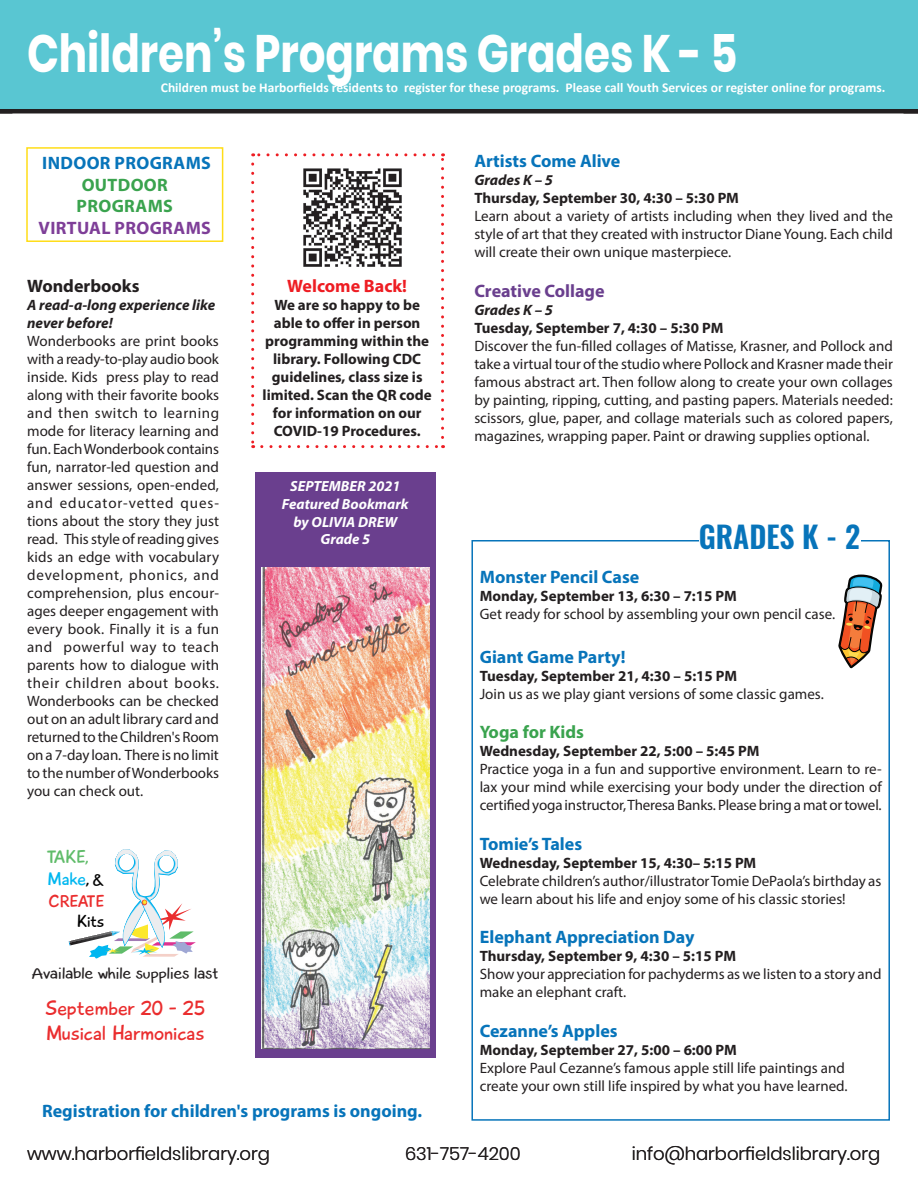
<style>
.page{position:relative;width:918px;height:1188px;background:#fff}
.page>*{position:absolute;margin:0;border:0;box-sizing:border-box;transform-origin:0 0}
.t1{font:700 56.25px "Poppins";color:#fff;scale:.8 1}
.t2{font:700 52.5px "Poppins";color:#fff;scale:.8 1}
.Red_Center_14AcuminP{font:600 30px "Oswald";color:#0774ba}
._7_Title12_GR_Myriad{font:21px "Playtime With Hot Toddies";color:#ea2d2e}
.t3{font:18.6px/22.2px "Playtime With Hot Toddies";color:#60bc6a}
._6_Title12_BLU_Myria{font:700 18px "Myriad Pro";color:#0774ba}
.t4{font:300 18px "Poppins";color:#231f20}
._7_Title12_GR_Myriad-2{font:700 18px "Myriad Pro";color:#0774ba}
._4__Body_Text_tab_My{font:18px "Smart Kid";color:#231f20}
._4__Body_Text_tab_My-2{font:700 18px "Myriad Pro";letter-spacing:.02em;color:#3aa34e}
._7_Title12_GR_Myriad-3{font:700 18px "Myriad Pro";letter-spacing:.02em;color:#7e3e98}
.Purple_Title{font:700 18px "Myriad Pro";color:#6a3f8e}
._4__Body_Text_tab_My-3{font:700 18px "Myriad Pro";letter-spacing:.02em;color:#0774ba}
._4__Body_Text_tab_My-4{font:700 18px "Myriad Pro";color:#ee1d23}
._7_Title12_GR_Myriad-4{font:700 18px "Myriad Pro";color:#3aa34e}
.Title12_blk_Myriad_P{font:700 18px "Myriad Pro";color:#231f20}
.t5{font:17.25px/20.9px "Playtime With Hot Toddies";color:#ea2d2e;text-align:right}
._4__Body_Text_tab_My-5{font:15px/18px "Myriad Pro";color:#231f20;text-align:justify}
.date__bold_10{font:700 15px "Myriad Pro";color:#231f20}
._4__Body_Text_tab_My-6{font:700 15px/18px "Myriad Pro";color:#231f20;text-align:center}
._2_subtitle_Myriad_P{font:italic 700 15px/18px "Myriad Pro";color:#231f20}
.t6{font:italic 700 14.7px "Myriad Pro";color:#fff}
.t7{font:700 13.5px "Calibri";color:#fff}
.s1{color:#00b7f0}
.s2{color:#000}
.s3{font-size:17.25px;color:#000}
</style>
<div class="page">
<div style="left:0;top:0;width:918px;height:109px;background:#59c6d2"></div>
<hr style="left:0;top:109px;width:918px;height:4px;background:#231f20">
<div style="left:471px;top:540px;width:419px;height:581px;border:2px solid #0774ba"></div>
<div style="left:699px;top:516px;width:161px;height:48px;background:#fff"></div>
<div style="left:26px;top:147px;width:197px;height:95px;border:2px solid #ffdd17"></div>
<svg style="left:251px;top:164px;width:3px;height:284px"></svg>
<svg style="left:262px;top:445px;width:182px;height:3px"></svg>
<svg style="left:441px;top:153px;width:3px;height:284px"></svg>
<svg style="left:253px;top:153px;width:181px;height:3px"></svg>
<img style="left:303px;top:168px;width:99px;height:99px">
<div style="left:255px;top:472px;width:181px;height:585px;background:#6a3f8e"></div>
<img style="left:261px;top:568px;width:169px;height:481px">
<img style="left:70px;top:936px;width:19px;height:8px">
<svg style="left:89px;top:849px;width:107px;height:109px"></svg>
<svg style="left:838px;top:574px;width:45px;height:95px"></svg>
<p class="t2" style="left:27px;top:23px;width:890px">Children’s Programs Grades K - 5</p>
<h1 class="t1" style="left:31px;top:20px;width:350px">Grades K - 5</h1>
<p class="t7" style="left:161px;top:78px;width:726px">Children must be Harborfields residents to register for these programs. Please call Youth Services or register online for programs.</p>
<p class="_4__Body_Text_tab_My-3" style="left:42px;top:151px;width:170px">INDOOR PROGRAMS</p>
<p class="_4__Body_Text_tab_My-2" style="left:82px;top:173px;width:88px">OUTDOOR</p>
<p class="_4__Body_Text_tab_My-2" style="left:77px;top:194px;width:98px">PROGRAMS</p>
<p class="_7_Title12_GR_Myriad-3" style="left:39px;top:216px;width:174px">VIRTUAL PROGRAMS</p>
<p class="Title12_blk_Myriad_P" style="left:27px;top:275px;width:114px">Wonderbooks</p>
<p class="_2_subtitle_Myriad_P" style="left:27px;top:296px;width:190px">A read-a-long experience like never before!</p>
<p class="_4__Body_Text_tab_My-5" style="left:27px;top:332px;width:193px">Wonderbooks are print books with a ready-to-play audio book inside. Kids press play to read along with their favorite books and then switch to learning mode for literacy learning and fun. Each Wonderbook contains fun, narrator-led question and answer sessions, open-ended, and educator-vetted ques&shy;tions about the story they just read. This style of reading gives kids an edge with vocabulary development, phonics, and comprehension, plus encour&shy;ages deeper engagement with every book. Finally it is a fun and powerful way to teach parents how to dialogue with their children about books.<br>Wonderbooks can be checked out on an adult library card and returned to the Children's Room on a 7-day loan. There is no limit to the number of Wonderbooks you can check out.</p>
<p class="t3" style="left:47px;top:846px;width:59px">TAKE,<br><span class="s1">Make</span><span class="s2">,</span> <span class="s3">&amp;</span></p>
<p class="t5" style="left:48px;top:891px;width:57px">CREATE<br><span class="s2">Kits</span></p>
<p class="_4__Body_Text_tab_My" style="left:32px;top:962px;width:188px">Available while supplies last</p>
<p class="_7_Title12_GR_Myriad" style="left:45px;top:995px;width:162px">September 20 - 25</p>
<p class="_7_Title12_GR_Myriad" style="left:46px;top:1021px;width:160px">Musical Harmonicas</p>
<p class="_4__Body_Text_tab_My-4" style="left:287px;top:274px;width:121px">Welcome Back!</p>
<p class="_4__Body_Text_tab_My-6" style="left:263px;top:296px;width:171px">We are so happy to be able to offer in person programming within the library. Following CDC guidelines, class size is limited. Scan the QR code for information on our<br>COVID-19 Procedures.</p>
<p class="t6" style="left:290px;top:477px;width:112px">SEPTEMBER 2021</p>
<p class="t6" style="left:282px;top:494px;width:128px">Featured Bookmark</p>
<p class="t6" style="left:293px;top:512px;width:105px">by OLIVIA DREW</p>
<p class="t6" style="left:320px;top:530px;width:51px">Grade 5</p>
<p class="_7_Title12_GR_Myriad-2" style="left:42px;top:1099px;width:382px">Registration for children's programs is ongoing.</p>
<p class="_6_Title12_BLU_Myria" style="left:474px;top:149px;width:148px">Artists Come Alive</p>
<p class="_2_subtitle_Myriad_P" style="left:474px;top:171px;width:80px">Grades K – 5</p>
<p class="date__bold_10" style="left:474px;top:188px;width:266px">Thursday, September 30, 4:30 – 5:30 PM</p>
<p class="_4__Body_Text_tab_My-5" style="left:474px;top:207px;width:420px">Learn about a variety of artists including when they lived and the style of art that they created with instructor Diane Young. Each child will create their own unique masterpiece.</p>
<p class="Purple_Title" style="left:474px;top:279px;width:132px">Creative Collage</p>
<p class="_2_subtitle_Myriad_P" style="left:474px;top:300px;width:80px">Grades K – 5</p>
<p class="date__bold_10" style="left:474px;top:318px;width:251px">Tuesday, September 7, 4:30 – 5:30 PM</p>
<p class="_4__Body_Text_tab_My-5" style="left:474px;top:336px;width:420px">Discover the fun-filled collages of Matisse, Krasner, and Pollock and take a virtual tour of the studio where Pollock and Krasner made their famous abstract art. Then follow along to create your own collages by painting, ripping, cutting, and pasting papers. Materials needed: scissors, glue, paper, and collage materials such as colored papers, magazines, wrapping paper. Paint or drawing supplies optional.</p>
<p class="Red_Center_14AcuminP" style="left:699px;top:516px;width:163px">GRADES K - 2</p>
<p class="_6_Title12_BLU_Myria" style="left:480px;top:566px;width:161px">Monster Pencil Case</p>
<p class="date__bold_10" style="left:480px;top:587px;width:259px">Monday, September 13, 6:30 – 7:15 PM</p>
<p class="_4__Body_Text_tab_My-5" style="left:480px;top:605px;width:357px">Get ready for school by assembling your own pencil case.</p>
<p class="_6_Title12_BLU_Myria" style="left:480px;top:645px;width:147px">Giant Game Party!</p>
<p class="date__bold_10" style="left:480px;top:666px;width:259px">Tuesday, September 21, 4:30 – 5:15 PM</p>
<p class="_4__Body_Text_tab_My-5" style="left:480px;top:684px;width:346px">Join us as we play giant versions of some classic games.</p>
<p class="_7_Title12_GR_Myriad-4" style="left:480px;top:720px;width:106px">Yoga for Kids</p>
<p class="date__bold_10" style="left:480px;top:741px;width:281px">Wednesday, September 22, 5:00 – 5:45 PM</p>
<p class="_4__Body_Text_tab_My-5" style="left:480px;top:760px;width:404px">Practice yoga in a fun and supportive environment. Learn to re&shy;lax your mind while exercising your body under the direction of certified yoga instructor, Theresa Banks. Please bring a mat or towel.</p>
<p class="_6_Title12_BLU_Myria" style="left:480px;top:832px;width:104px">Tomie’s Tales</p>
<p class="date__bold_10" style="left:480px;top:853px;width:278px">Wednesday, September 15, 4:30– 5:15 PM</p>
<p class="_4__Body_Text_tab_My-5" style="left:480px;top:871px;width:403px">Celebrate children’s author/illustrator Tomie DePaola’s birthday as we learn about his life and enjoy some of his classic stories!</p>
<p class="_6_Title12_BLU_Myria" style="left:480px;top:926px;width:216px">Elephant Appreciation Day</p>
<p class="date__bold_10" style="left:480px;top:947px;width:258px">Thursday, September 9, 4:30 – 5:15 PM</p>
<p class="_4__Body_Text_tab_My-5" style="left:480px;top:965px;width:403px">Show your appreciation for pachyderms as we listen to a story and make an elephant craft.</p>
<p class="_6_Title12_BLU_Myria" style="left:480px;top:1019px;width:139px">Cezanne’s Apples</p>
<p class="date__bold_10" style="left:480px;top:1040px;width:259px">Monday, September 27, 5:00 – 6:00 PM</p>
<p class="_4__Body_Text_tab_My-5" style="left:480px;top:1059px;width:369px">Explore Paul Cezanne’s famous apple still life paintings and create your own still life inspired by what you have learned.</p>
<p class="t4" style="left:27px;top:1143px;width:244px">www.harborfieldslibrary.org</p>
<p class="t4" style="left:405px;top:1143px;width:117px">631-757-4200</p>
<p class="t4" style="left:632px;top:1143px;width:250px">info@harborfieldslibrary.org</p>
</div>
